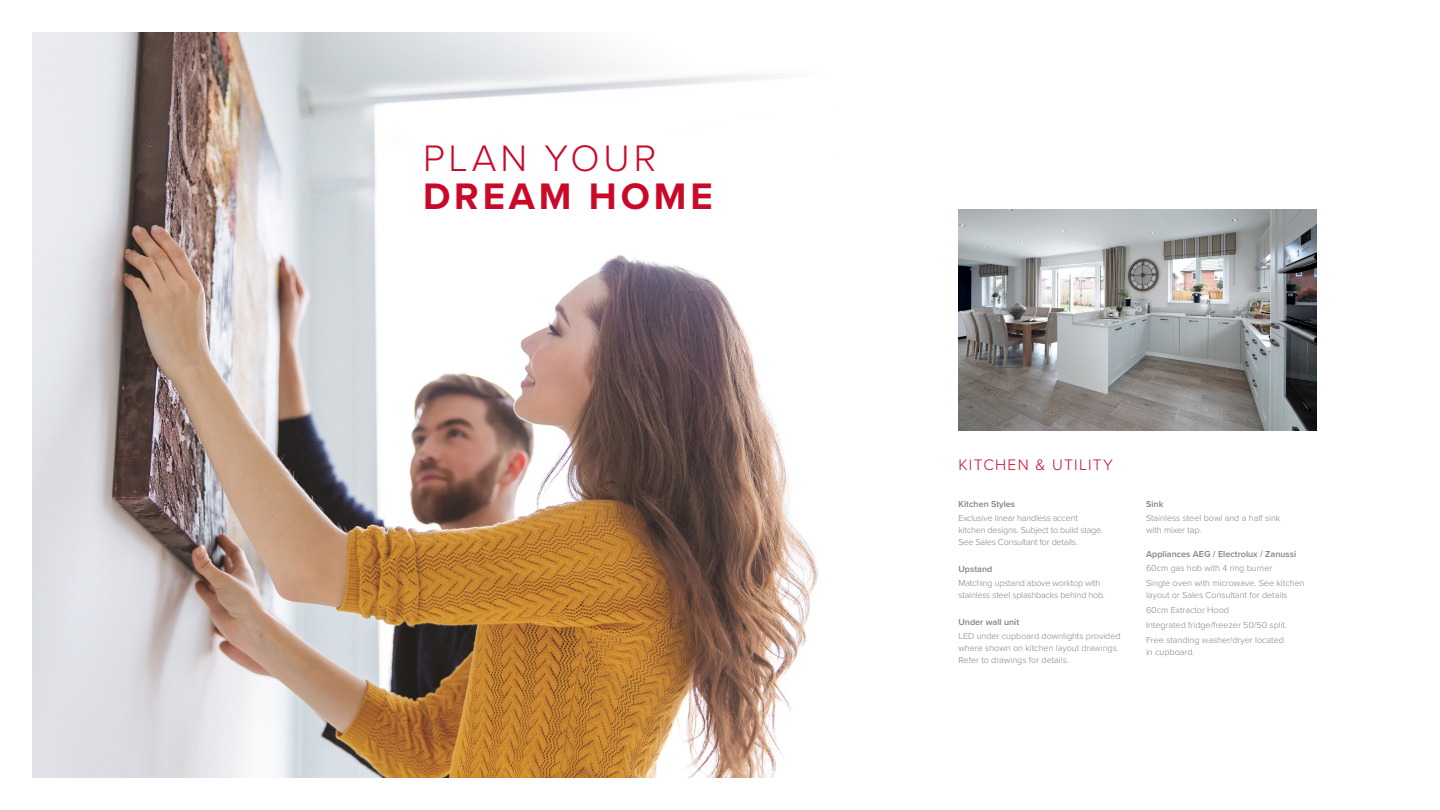
<style>
.page{position:relative;width:1440px;height:810px;background:#fff}
.page>*{position:absolute;margin:0;border:0;box-sizing:border-box;transform-origin:0 0}
.t1{font:700 38.25px "Proxima Nova";letter-spacing:.1em;color:#ca0928}
.t2{font:300 38.25px "Proxima Nova";letter-spacing:.1em;color:#ca0928}
.t3{font:300 15.75px "Proxima Nova";letter-spacing:.08em;color:#ca0928}
.Spec_Body_Copy{font:300 9px/12px "Proxima Nova";color:#828282}
.Spec_Body_Copy-2{font:300 9px/12px "Proxima Nova";letter-spacing:-.02em;color:#828282}
.Spec_Heading_Alt{font:600 9px "Proxima Nova";color:#828282}
.Spec_Heading{font:600 9px "Proxima Nova";color:#828282}
</style>
<div class="page">
<img style="left:32px;top:32px;width:787px;height:746px">
<img style="left:958px;top:209px;width:359px;height:222px">
<p class="t2" style="left:423px;top:130px;width:235px">PLAN YOUR</p>
<p class="t1" style="left:423px;top:168px;width:291px">DREAM HOME</p>
<p class="t3" style="left:958px;top:453px;width:156px">KITCHEN &amp; UTILITY</p>
<p class="Spec_Heading" style="left:958px;top:497px;width:58px">Kitchen Styles</p>
<p class="Spec_Body_Copy-2" style="left:958px;top:511px;width:146px">Exclusive linear handless accent kitchen designs. Subject to build stage.<br>See Sales Consultant for details.</p>
<p class="Spec_Heading_Alt" style="left:958px;top:562px;width:35px">Upstand</p>
<p class="Spec_Body_Copy-2" style="left:958px;top:577px;width:148px">Matching upstand above worktop with stainless steel splashbacks behind hob.</p>
<p class="Spec_Heading_Alt" style="left:958px;top:615px;width:62px">Under wall unit</p>
<p class="Spec_Body_Copy" style="left:958px;top:630px;width:164px">LED under cupboard downlights provided where shown on kitchen layout drawings.<br>Refer to drawings for details.</p>
<p class="Spec_Heading_Alt" style="left:1146px;top:497px;width:19px">Sink</p>
<p class="Spec_Body_Copy" style="left:1146px;top:511px;width:136px">Stainless steel bowl and a half sink with mixer tap.</p>
<p class="Spec_Heading_Alt" style="left:1146px;top:547px;width:152px">Appliances AEG / Electrolux / Zanussi</p>
<p class="Spec_Body_Copy" style="left:1146px;top:562px;width:128px">60cm gas hob with 4 ring burner</p>
<p class="Spec_Body_Copy" style="left:1146px;top:577px;width:160px">Single oven with microwave. See kitchen layout or Sales Consultant for details</p>
<p class="Spec_Body_Copy" style="left:1146px;top:604px;width:84px">60cm Extractor Hood</p>
<p class="Spec_Body_Copy" style="left:1146px;top:619px;width:143px">Integrated fridge/freezer 50/50 split.</p>
<p class="Spec_Body_Copy" style="left:1146px;top:634px;width:139px">Free standing washer/dryer located in cupboard.</p>
</div>
